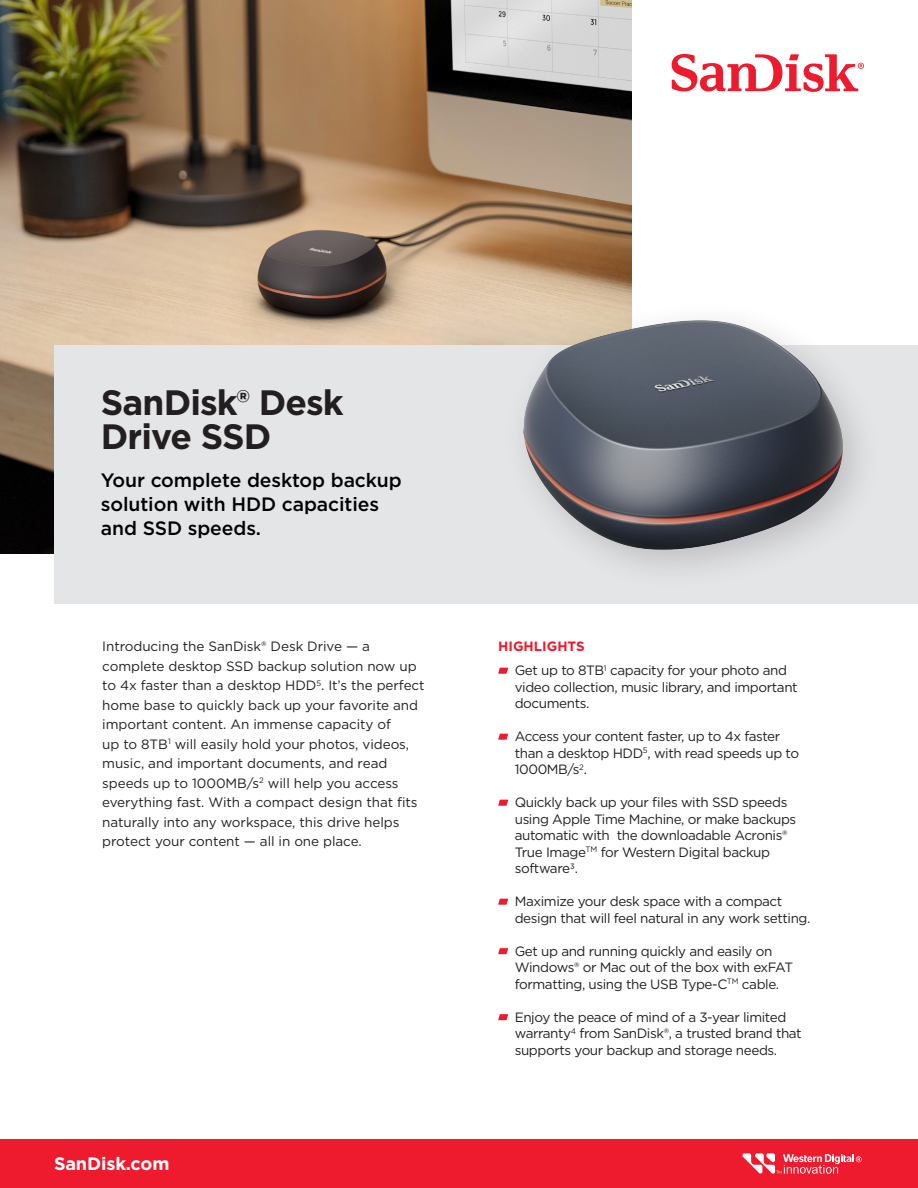
<style>
.page{position:relative;width:918px;height:1188px;background:#fff}
.page>*{position:absolute;margin:0;border:0;box-sizing:border-box;transform-origin:0 0}
.t1{font:700 35.25px/34.5px "Gotham";letter-spacing:-.025em;color:#231f20}
.t2{font:500 19.35px/24px "Gotham";letter-spacing:-.005em;color:#000}
.t3{font:700 18px "Gotham";letter-spacing:-.005em;color:#fff}
.t4{font:13.5px/16.5px "Gotham";letter-spacing:-.03em;color:#231f20}
.t5{font:13.5px/19.5px "Gotham";letter-spacing:-.005em;color:#231f20}
.t6{font:700 13.5px "Gotham";color:#ee1a2e}
</style>
<div class="page">
<img style="left:0;top:0;width:632px;height:554px">
<div style="left:0;top:1139px;width:918px;height:49px;background:#ee1a2e"></div>
<div style="left:54px;top:345px;width:863px;height:259px;background:#e4e5e7"></div>
<div style="left:502px;top:299px;width:383px;height:293px;background:#231f20;opacity:.2"></div>
<img style="left:466px;top:307px;width:419px;height:260px">
<svg style="left:672px;top:54px;width:192px;height:38px"></svg>
<svg style="left:742px;top:1153px;width:120px;height:21px"></svg>
<svg style="left:498px;top:668px;width:10px;height:6px"></svg>
<svg style="left:498px;top:734px;width:10px;height:6px"></svg>
<svg style="left:498px;top:800px;width:10px;height:6px"></svg>
<svg style="left:498px;top:899px;width:10px;height:6px"></svg>
<svg style="left:498px;top:948px;width:10px;height:6px"></svg>
<svg style="left:498px;top:1014px;width:10px;height:6px"></svg>
<p class="t1" style="left:101px;top:385px;width:244px">SanDisk® Desk<br>Drive SSD</p>
<p class="t2" style="left:101px;top:468px;width:302px">Your complete desktop backup solution with HDD capacities and SSD speeds.</p>
<p class="t5" style="left:102px;top:636px;width:324px">Introducing the SanDisk® Desk Drive — a complete desktop SSD backup solution now up to 4x faster than a desktop HDD<sup>5</sup>. It’s the perfect home base to quickly back up your favorite and</p>
<p class="t5" style="left:102px;top:714px;width:317px">important content. An immense capacity of<br>up to 8TB<sup>1</sup> will easily hold your photos, videos, music, and important documents, and read speeds up to 1000MB/s<sup>2</sup> will help you access everything fast. With a compact design that fits naturally into any workspace, this drive helps protect your content — all in one place.</p>
<p class="t3" style="left:54px;top:1152px;width:117px">SanDisk.com</p>
<p class="t6" style="left:498px;top:637px;width:88px">HIGHLIGHTS</p>
<p class="t4" style="left:515px;top:662px;width:284px">Get up to 8TB<sup>1</sup> capacity for your photo and video collection, music library, and important documents.</p>
<p class="t4" style="left:515px;top:728px;width:286px">Access your content faster, up to 4x faster than a desktop HDD<sup>5</sup>, with read speeds up to<br>1000MB/s<sup>2</sup>.</p>
<p class="t4" style="left:515px;top:794px;width:283px">Quickly back up your files with SSD speeds using Apple Time Machine, or make backups automatic with the downloadable Acronis® True Image<sup>TM</sup> for Western Digital backup software3.</p>
<p class="t4" style="left:515px;top:893px;width:297px">Maximize your desk space with a compact design that will feel natural in any work setting.</p>
<p class="t4" style="left:515px;top:942px;width:280px">Get up and running quickly and easily on<br>Windows® or Mac out of the box with exFAT formatting, using the USB Type-C<sup>TM</sup> cable.</p>
<p class="t4" style="left:515px;top:1008px;width:288px">Enjoy the peace of mind of a 3-year limited warranty<sup>4</sup> from SanDisk®, a trusted brand that supports your backup and storage needs.</p>
</div>
